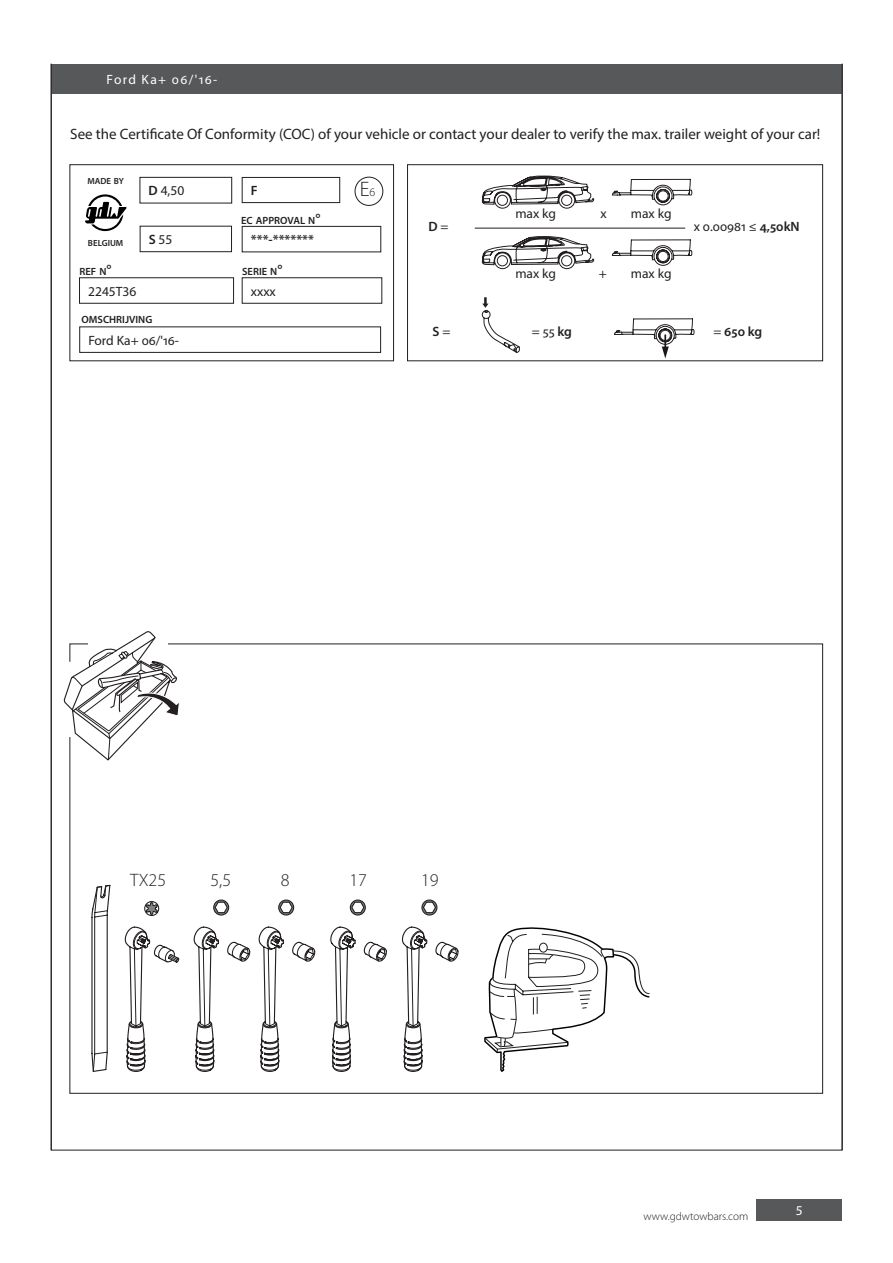
<style>
.page{position:relative;width:893px;height:1263px;background:#fff}
.page>*{position:absolute;margin:0;border:0;box-sizing:border-box;transform-origin:0 0}
.t1{font:300 21px "Myriad Pro";color:#231f20}
.t2{font:300 18px "Myriad Pro";color:#231f20}
.t3{font:15px "Myriad Pro";color:#231f20}
.t4{font:13.5px "Myriad Pro";color:#231f20}
.t5{font:600 13.5px "Myriad Pro";color:#231f20}
.Tussentitel_Links{font:13.5px "Myriad Pro";letter-spacing:.1em;color:#fff}
.t6{font:13.5px "Myriad Pro";color:#fff}
.t7{font:300 11.25px "Myriad Pro";color:#231f20}
.t8{font:600 10.5px "Myriad Pro";color:#231f20}
.t9{font:600 8.85px "Myriad Pro";color:#231f20}
.s1{font-weight:600}
.s2{font-size:12px}
.s3{font-size:15px}
.s4{font-weight:400}
</style>
<div class="page">
<div style="left:757px;top:1199px;width:85px;height:21px;background:#57585a"></div>
<div style="left:80px;top:327px;width:301px;height:26px;border:1px solid #231f20"></div>
<div style="left:70px;top:164px;width:324px;height:197px;border:1px solid #231f20"></div>
<svg style="left:69px;top:643px;width:754px;height:451px"></svg>
<div style="left:407px;top:164px;width:416px;height:197px;border:1px solid #231f20"></div>
<div style="left:140px;top:177px;width:92px;height:26px;border:1px solid #231f20"></div>
<div style="left:242px;top:226px;width:139px;height:26px;border:1px solid #231f20"></div>
<div style="left:140px;top:226px;width:92px;height:26px;border:1px solid #231f20"></div>
<div style="left:242px;top:177px;width:98px;height:26px;border:1px solid #231f20"></div>
<svg style="left:85px;top:194px;width:42px;height:37px"></svg>
<svg style="left:482px;top:297px;width:38px;height:56px"></svg>
<hr style="left:475px;top:228px;width:210px;height:1px;background:#231f20">
<svg style="left:64px;top:631px;width:116px;height:130px"></svg>
<svg style="left:482px;top:176px;width:112px;height:33px"></svg>
<svg style="left:482px;top:236px;width:112px;height:34px"></svg>
<svg style="left:612px;top:179px;width:80px;height:27px"></svg>
<svg style="left:612px;top:239px;width:80px;height:27px"></svg>
<div style="left:51px;top:64px;width:791px;height:30px;background:#57585a"></div>
<svg style="left:483px;top:925px;width:167px;height:148px"></svg>
<hr style="left:51px;top:64px;width:1px;height:1086px;background:#231f20">
<hr style="left:842px;top:64px;width:1px;height:1086px;background:#231f20">
<div style="left:355px;top:177px;width:28px;height:29px;border:1px solid #231f20;border-radius:50%"></div>
<svg style="left:614px;top:318px;width:81px;height:40px"></svg>
<div style="left:350px;top:899px;width:16px;height:16px;border:1px solid #231f20;border-radius:50%"></div>
<svg style="left:330px;top:926px;width:58px;height:146px"></svg>
<svg style="left:351px;top:901px;width:14px;height:13px"></svg>
<div style="left:421px;top:899px;width:16px;height:16px;border:1px solid #231f20;border-radius:50%"></div>
<svg style="left:401px;top:926px;width:58px;height:146px"></svg>
<svg style="left:422px;top:901px;width:15px;height:13px"></svg>
<svg style="left:91px;top:884px;width:20px;height:189px"></svg>
<div style="left:278px;top:899px;width:16px;height:16px;border:1px solid #231f20;border-radius:50%"></div>
<svg style="left:258px;top:926px;width:58px;height:146px"></svg>
<svg style="left:279px;top:901px;width:14px;height:13px"></svg>
<svg style="left:144px;top:900px;width:16px;height:16px"></svg>
<svg style="left:124px;top:926px;width:56px;height:146px"></svg>
<div style="left:213px;top:899px;width:16px;height:16px;border:1px solid #231f20;border-radius:50%"></div>
<svg style="left:193px;top:926px;width:58px;height:146px"></svg>
<svg style="left:214px;top:901px;width:14px;height:13px"></svg>
<p class="Tussentitel_Links" style="left:106px;top:71px;width:112px">Ford Ka+ 06/'16-</p>
<p class="t3" style="left:70px;top:124px;width:752px">See the Certificate Of Conformity (COC) of your vehicle or contact your dealer to verify the max. trailer weight of your car!</p>
<p class="t9" style="left:88px;top:176px;width:38px">MADE BY</p>
<p class="t9" style="left:88px;top:238px;width:37px">BELGIUM</p>
<p class="t4" style="left:149px;top:182px;width:37px"><span class="s1">D</span> 4,50</p>
<p class="t1" style="left:360px;top:178px;width:17px">E<span class="s2">6</span></p>
<p class="t5" style="left:251px;top:182px;width:8px">F</p>
<p class="t5" style="left:357px;top:182px;width:23px">e24</p>
<p class="t8" style="left:241px;top:213px;width:81px">EC APPROVAL N<span class="s3">°</span></p>
<p class="t4" style="left:149px;top:231px;width:25px"><span class="s1">S</span> 55</p>
<p class="t5" style="left:251px;top:231px;width:65px">***-*******</p>
<p class="t8" style="left:80px;top:265px;width:34px">REF N<span class="s3">°</span></p>
<p class="t8" style="left:242px;top:265px;width:42px">SERIE N<span class="s3">°</span></p>
<p class="t4" style="left:88px;top:283px;width:50px">2245T36</p>
<p class="t4" style="left:251px;top:283px;width:27px">xxxx</p>
<p class="t8" style="left:82px;top:313px;width:72px">OMSCHRIJVING</p>
<p class="t4" style="left:88px;top:332px;width:92px">Ford Ka+ 06/'16-</p>
<p class="t5" style="left:429px;top:218px;width:22px">D <span class="s4">=</span></p>
<p class="t4" style="left:515px;top:205px;width:42px">max kg</p>
<p class="t4" style="left:601px;top:205px;width:8px">x</p>
<p class="t4" style="left:631px;top:205px;width:42px">max kg</p>
<p class="t4" style="left:515px;top:265px;width:42px">max kg</p>
<p class="t4" style="left:599px;top:265px;width:10px">+</p>
<p class="t4" style="left:631px;top:265px;width:42px">max kg</p>
<p class="t4" style="left:694px;top:218px;width:107px">x 0.00981 ≤ <span class="s1">4,50kN</span></p>
<p class="t5" style="left:433px;top:323px;width:19px">S <span class="s4">=</span></p>
<p class="t4" style="left:532px;top:323px;width:42px">= 55 <span class="s1">kg</span></p>
<p class="t5" style="left:713px;top:323px;width:50px"><span class="s4">=</span> 650 kg</p>
<p class="t2" style="left:130px;top:870px;width:38px">TX25</p>
<p class="t2" style="left:210px;top:870px;width:22px">5,5</p>
<p class="t2" style="left:281px;top:870px;width:10px">8</p>
<p class="t2" style="left:349px;top:870px;width:19px">17</p>
<p class="t2" style="left:421px;top:870px;width:19px">19</p>
<p class="t7" style="left:644px;top:1210px;width:106px">www.gdwtowbars.com</p>
<p class="t6" style="left:796px;top:1202px;width:8px">5</p>
</div>
